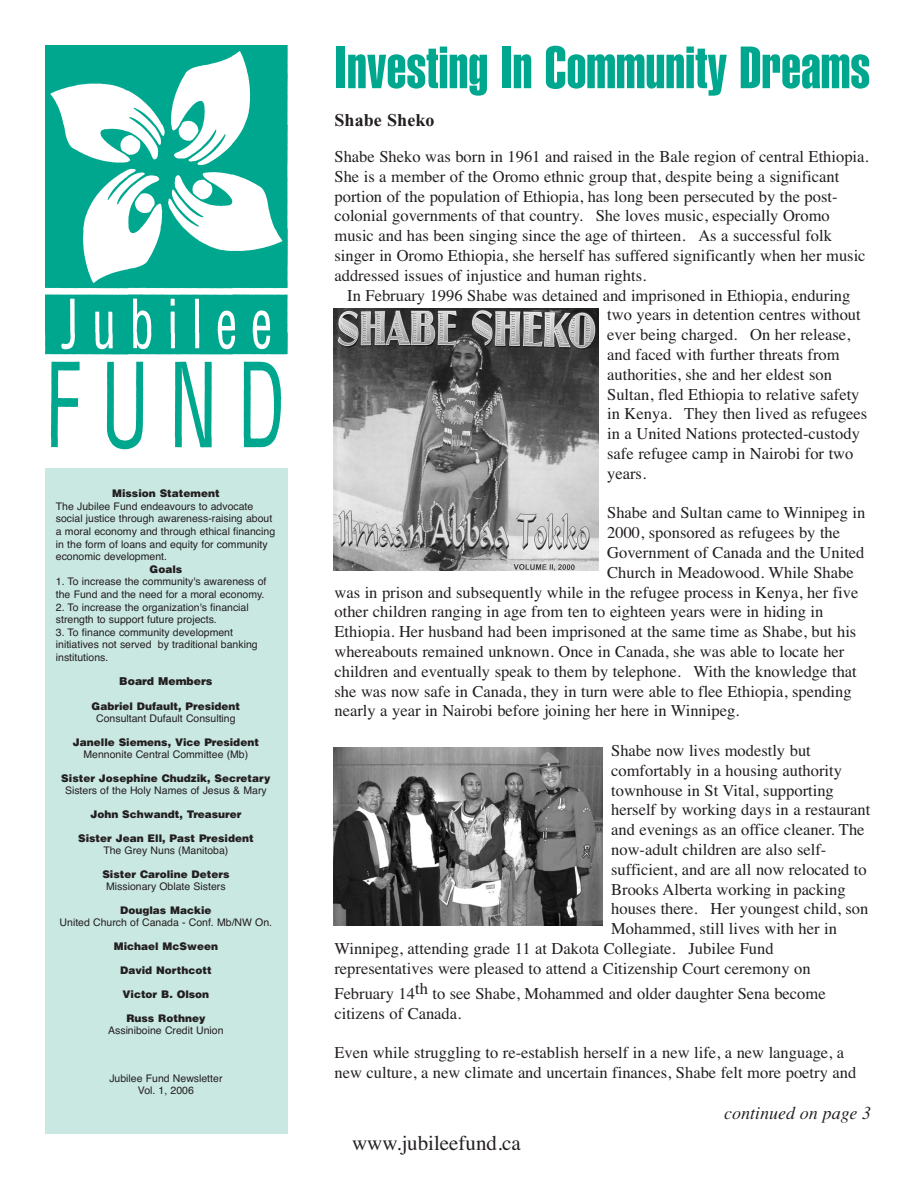
<style>
.page{position:relative;width:918px;height:1188px;background:#fff}
.page>*{position:absolute;margin:0;border:0;box-sizing:border-box;transform-origin:0 0}
.t1{font:58.5px "Helvetica Extra Compressed";letter-spacing:.005em;color:#00a78f}
.t2{font:21px "Times";color:#231f20}
.t3{font:italic 18px "Times";color:#231f20}
.t4{font:700 18px "Times New Roman";letter-spacing:.005em;color:#231f20}
.t5{font:16.5px/19.8px "Times";color:#231f20}
.t6{font:900 10.8px "Helvetica";color:#231f20}
.t7{font:10.5px/12.6px "Helvetica";color:#231f20}
.t8{font:900 10.5px "Helvetica";color:#231f20}
</style>
<div class="page">
<img style="left:45px;top:45px;width:243px;height:405px">
<div style="left:45px;top:468px;width:243px;height:666px;background:#cae8e2"></div>
<img style="left:333px;top:308px;width:265px;height:263px">
<img style="left:333px;top:748px;width:269px;height:178px">
<p class="t8" style="left:112px;top:490px;width:109px">Mission Statement</p>
<p class="t7" style="left:56px;top:501px;width:221px">The Jubilee Fund endeavours to advocate social justice through awareness-raising about a moral economy and through ethical financing in the form of loans and equity for community economic development.</p>
<p class="t8" style="left:150px;top:565px;width:34px">Goals</p>
<p class="t7" style="left:56px;top:576px;width:212px">1. To increase the community's awareness of the Fund and the need for a moral economy.</p>
<p class="t7" style="left:56px;top:602px;width:194px">2. To increase the organization's financial strength to support future projects.</p>
<p class="t7" style="left:56px;top:627px;width:203px">3. To finance community development initiatives not served by traditional banking institutions.</p>
<p class="t6" style="left:119px;top:677px;width:95px">Board Members</p>
<p class="t8" style="left:92px;top:702px;width:150px">Gabriel Dufault, President</p>
<p class="t7" style="left:96px;top:713px;width:141px">Consultant Dufault Consulting</p>
<p class="t8" style="left:73px;top:738px;width:188px">Janelle Siemens, Vice President</p>
<p class="t7" style="left:84px;top:749px;width:166px">Mennonite Central Committee (Mb)</p>
<p class="t8" style="left:61px;top:774px;width:211px">Sister Josephine Chudzik, Secretary</p>
<p class="t7" style="left:65px;top:785px;width:203px">Sisters of the Holy Names of Jesus &amp; Mary</p>
<p class="t8" style="left:90px;top:810px;width:153px">John Schwandt, Treasurer</p>
<p class="t8" style="left:78px;top:834px;width:177px">Sister Jean Ell, Past President</p>
<p class="t7" style="left:103px;top:845px;width:127px">The Grey Nuns (Manitoba)</p>
<p class="t8" style="left:102px;top:870px;width:129px">Sister Caroline Deters</p>
<p class="t7" style="left:106px;top:881px;width:121px">Missionary Oblate Sisters</p>
<p class="t8" style="left:120px;top:906px;width:93px">Douglas Mackie</p>
<p class="t7" style="left:60px;top:917px;width:214px">United Church of Canada - Conf. Mb/NW On.</p>
<p class="t8" style="left:114px;top:942px;width:106px">Michael McSween</p>
<p class="t8" style="left:120px;top:966px;width:93px">David Northcott</p>
<p class="t8" style="left:123px;top:990px;width:88px">Victor B. Olson</p>
<p class="t8" style="left:126px;top:1014px;width:81px">Russ Rothney</p>
<p class="t7" style="left:108px;top:1025px;width:117px">Assiniboine Credit Union</p>
<p class="t7" style="left:109px;top:1073px;width:115px;line-height:12px;text-align:center">Jubilee Fund Newsletter<br>Vol. 1, 2006</p>
<h1 class="t1" style="left:335px;top:47px;width:537px">Investing In Community Dreams</h1>
<p class="t4" style="left:334px;top:114px;width:101px">Shabe Sheko</p>
<p class="t5" style="left:334px;top:148px;width:536px">Shabe Sheko was born in 1961 and raised in the Bale region of central Ethiopia.<br>She is a member of the Oromo ethnic group that, despite being a significant portion of the population of Ethiopia, has long been persecuted by the post&shy;colonial governments of that country. She loves music, especially Oromo music and has been singing since the age of thirteen. As a successful folk singer in Oromo Ethiopia, she herself has suffered significantly when her music addressed issues of injustice and human rights.</p>
<p class="t5" style="left:607px;top:287px;width:262px;text-indent:-260px">In February 1996 Shabe was detained and imprisoned in Ethiopia, enduring two years in detention centres without ever being charged. On her release, and faced with further threats from authorities, she and her eldest son Sultan, fled Ethiopia to relative safety in Kenya. They then lived as refugees in a United Nations protected-custody safe refugee camp in Nairobi for two years.</p>
<p class="t5" style="left:607px;top:504px;width:260px">Shabe and Sultan came to Winnipeg in</p>
<p class="t5" style="left:607px;top:524px;width:234px">2000, sponsored as refugees by the</p>
<p class="t5" style="left:607px;top:544px;width:259px">Government of Canada and the United</p>
<p class="t5" style="left:607px;top:564px;width:248px">Church in Meadowood. While Shabe</p>
<p class="t5" style="left:334px;top:584px;width:525px">was in prison and subsequently while in the refugee process in Kenya, her five</p>
<p class="t5" style="left:334px;top:603px;width:490px">other children ranging in age from ten to eighteen years were in hiding in</p>
<p class="t5" style="left:334px;top:623px;width:523px">Ethiopia. Her husband had been imprisoned at the same time as Shabe, but his</p>
<p class="t5" style="left:334px;top:643px;width:511px">whereabouts remained unknown. Once in Canada, she was able to locate her</p>
<p class="t5" style="left:334px;top:663px;width:524px">children and eventually speak to them by telephone. With the knowledge that</p>
<p class="t5" style="left:334px;top:683px;width:519px">she was now safe in Canada, they in turn were able to flee Ethiopia, spending</p>
<p class="t5" style="left:334px;top:702px;width:406px">nearly a year in Nairobi before joining her here in Winnipeg.</p>
<p class="t5" style="left:611px;top:742px;width:201px">Shabe now lives modestly but</p>
<p class="t5" style="left:611px;top:762px;width:232px">comfortably in a housing authority</p>
<p class="t5" style="left:611px;top:782px;width:224px">townhouse in St Vital, supporting</p>
<p class="t5" style="left:611px;top:801px;width:261px">herself by working days in a restaurant</p>
<p class="t5" style="left:611px;top:821px;width:255px">and evenings as an office cleaner. The</p>
<p class="t5" style="left:611px;top:841px;width:217px">now-adult children are also self-</p>
<p class="t5" style="left:611px;top:861px;width:257px">sufficient, and are all now relocated to</p>
<p class="t5" style="left:611px;top:881px;width:236px">Brooks Alberta working in packing</p>
<p class="t5" style="left:611px;top:900px;width:259px">houses there. Her youngest child, son</p>
<p class="t5" style="left:611px;top:920px;width:227px">Mohammed, still lives with her in</p>
<p class="t5" style="left:334px;top:940px;width:441px">Winnipeg, attending grade 11 at Dakota Collegiate. Jubilee Fund</p>
<p class="t5" style="left:334px;top:960px;width:478px">representatives were pleased to attend a Citizenship Court ceremony on</p>
<p class="t5" style="left:334px;top:985px;width:493px">February 14th to see Shabe, Mohammed and older daughter Sena become citizens of Canada.</p>
<p class="t5" style="left:334px;top:1045px;width:523px">Even while struggling to re-establish herself in a new life, a new language, a new culture, a new climate and uncertain finances, Shabe felt more poetry and</p>
<p class="t2" style="left:352px;top:1135px;width:170px">www.jubileefund.ca</p>
<p class="t3" style="left:724px;top:1106px;width:149px">continued on page 3</p>
</div>
